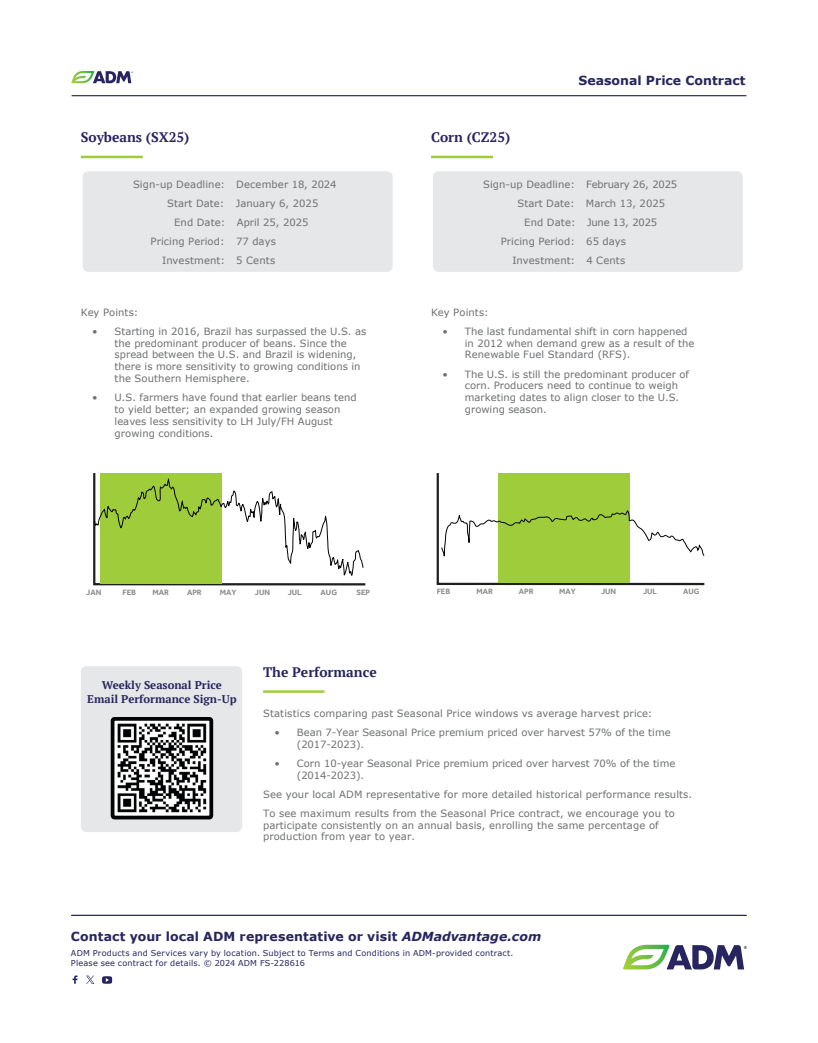
<style>
.page{position:relative;width:818px;height:1043px;background:#fff}
.page>*{position:absolute;margin:0;border:0;box-sizing:border-box;transform-origin:0 0}
.Head_w_rule_Half_Width{font:700 13.75px "PT Serif";color:#27245f}
.Head_w_rule_3_4_Width{font:700 13.75px "PT Serif";color:#27245f}
._2nd_page_Title{font:700 12.5px "Verdana";color:#27245f}
.small_sub_head{font:700 11.25px/13.8px "PT Serif";color:#27245f;text-align:center}
.body_copy{font:10px/11.9px "Verdana";color:#6d6f71}
.t1{font:8.12px/10px "Verdana";letter-spacing:.02em;color:#27245f}
.t2{font:700 7.88px "Effra";color:#8f8e8b}
.s1{font-style:italic}
</style>
<div class="page">
<hr style="left:263px;top:690px;width:61px;height:3px;background:#9fcc3b">
<svg style="left:436px;top:473px;width:269px;height:113px"></svg>
<svg style="left:93px;top:473px;width:273px;height:113px"></svg>
<hr style="left:72px;top:914px;width:674px;height:2px;background:#27245f">
<svg style="left:73px;top:975px;width:5px;height:8px"></svg>
<svg style="left:86px;top:975px;width:8px;height:9px"></svg>
<svg style="left:102px;top:976px;width:10px;height:7px"></svg>
<svg style="left:623px;top:944px;width:124px;height:25px"></svg>
<div style="left:81px;top:666px;width:161px;height:166px;background:#e6e7e8;border-radius:6px"></div>
<div style="left:83px;top:171px;width:309px;height:101px;background:#e6e7e8;border-radius:6px"></div>
<div style="left:433px;top:171px;width:309px;height:101px;background:#e6e7e8;border-radius:6px"></div>
<hr style="left:72px;top:95px;width:674px;height:1px;background:#333467">
<svg style="left:71px;top:71px;width:62px;height:12px"></svg>
<hr style="left:81px;top:156px;width:62px;height:2px;background:#9fcc3b">
<hr style="left:431px;top:156px;width:62px;height:2px;background:#9fcc3b">
<img style="left:116px;top:722px;width:92px;height:92px">
<div style="left:111px;top:717px;width:102px;height:102px;border:4px solid #020304;border-radius:2px"></div>
<p class="Head_w_rule_Half_Width" style="left:81px;top:128px;width:110px">Soybeans (SX25)</p>
<p class="body_copy" style="left:133px;top:179px;width:93px">Sign-up Deadline:</p>
<p class="body_copy" style="left:236px;top:179px;width:102px">December 18, 2024</p>
<p class="body_copy" style="left:167px;top:198px;width:153px">Start Date: January 6, 2025</p>
<p class="body_copy" style="left:150px;top:213px;width:159px;line-height:18.9px;text-indent:24px">End Date: April 25, 2025<br>Pricing Period: 77 days</p>
<p class="body_copy" style="left:162px;top:254px;width:64px">Investment:</p>
<p class="body_copy" style="left:236px;top:254px;width:41px">5 Cents</p>
<p class="body_copy" style="left:81px;top:306px;width:59px">Key Points:</p>
<p class="body_copy" style="left:115px;top:325px;width:253px;text-indent:-23px">• Starting in 2016, Brazil has surpassed the U.S. as the predominant producer of beans. Since the spread between the U.S. and Brazil is widening, there is more sensitivity to growing conditions in the Southern Hemisphere.</p>
<p class="body_copy" style="left:115px;top:392px;width:244px;text-indent:-22px">• U.S. farmers have found that earlier beans tend to yield better; an expanded growing season leaves less sensitivity to LH July/FH August growing conditions.</p>
<p class="Head_w_rule_Half_Width" style="left:431px;top:128px;width:81px">Corn (CZ25)</p>
<p class="_2nd_page_Title" style="left:578px;top:72px;width:168px">Seasonal Price Contract</p>
<p class="body_copy" style="left:483px;top:179px;width:195px">Sign-up Deadline: February 26, 2025</p>
<p class="body_copy" style="left:517px;top:198px;width:149px">Start Date: March 13, 2025</p>
<p class="body_copy" style="left:500px;top:213px;width:158px;line-height:18.9px;text-indent:24px">End Date: June 13, 2025<br>Pricing Period: 65 days</p>
<p class="body_copy" style="left:512px;top:254px;width:64px">Investment:</p>
<p class="body_copy" style="left:586px;top:254px;width:41px">4 Cents</p>
<p class="body_copy" style="left:431px;top:306px;width:59px">Key Points:</p>
<p class="body_copy" style="left:465px;top:325px;width:231px;text-indent:-22px">• The last fundamental shift in corn happened in 2012 when demand grew as a result of the<br>Renewable Fuel Standard (RFS).</p>
<p class="body_copy" style="left:465px;top:368px;width:226px;text-indent:-22px">• The U.S. is still the predominant producer of corn. Producers need to continue to weigh marketing dates to align closer to the U.S. growing season.</p>
<p class="t2" style="left:86px;top:587px;width:17px">JAN</p>
<p class="t2" style="left:122px;top:587px;width:15px">FEB</p>
<p class="t2" style="left:152px;top:587px;width:18px">MAR</p>
<p class="t2" style="left:187px;top:587px;width:16px">APR</p>
<p class="t2" style="left:220px;top:587px;width:18px">MAY</p>
<p class="t2" style="left:255px;top:587px;width:17px">JUN</p>
<p class="t2" style="left:288px;top:587px;width:15px">JUL</p>
<p class="t2" style="left:320px;top:587px;width:18px">AUG</p>
<p class="t2" style="left:356px;top:587px;width:15px">SEP</p>
<p class="t2" style="left:436px;top:587px;width:15px">FEB</p>
<p class="t2" style="left:476px;top:587px;width:18px">MAR</p>
<p class="t2" style="left:518px;top:587px;width:16px">APR</p>
<p class="t2" style="left:559px;top:587px;width:18px">MAY</p>
<p class="t2" style="left:601px;top:587px;width:17px">JUN</p>
<p class="t2" style="left:643px;top:587px;width:15px">JUL</p>
<p class="t2" style="left:683px;top:587px;width:18px">AUG</p>
<p class="small_sub_head" style="left:87px;top:677px;width:151px">Weekly Seasonal Price<br>Email Performance Sign-Up</p>
<p class="Head_w_rule_3_4_Width" style="left:263px;top:663px;width:115px">The Performance</p>
<p class="body_copy" style="left:263px;top:707px;width:391px">Statistics comparing past Seasonal Price windows vs average harvest price:</p>
<p class="body_copy" style="left:297px;top:726px;width:375px;text-indent:-22px">• Bean 7-Year Seasonal Price premium priced over harvest 57% of the time (2017-2023).</p>
<p class="body_copy" style="left:297px;top:757px;width:380px;text-indent:-22px">• Corn 10-year Seasonal Price premium priced over harvest 70% of the time (2014-2023).</p>
<p class="body_copy" style="left:263px;top:784px;width:430px;line-height:19.1px">See your local ADM representative for more detailed historical performance results.<br>To see maximum results from the Seasonal Price contract, we encourage you to</p>
<p class="body_copy" style="left:263px;top:819px;width:397px">participate consistently on an annual basis, enrolling the same percentage of production from year to year.</p>
<p class="_2nd_page_Title" style="left:71px;top:927px;width:472px">Contact your local ADM representative or visit <span class="s1">ADMadvantage.com</span></p>
<p class="t1" style="left:71px;top:948px;width:444px">ADM Products and Services vary by location. Subject to Terms and Conditions in ADM-provided contract.<br>Please see contract for details. © 2024 ADM FS-228616</p>
</div>
